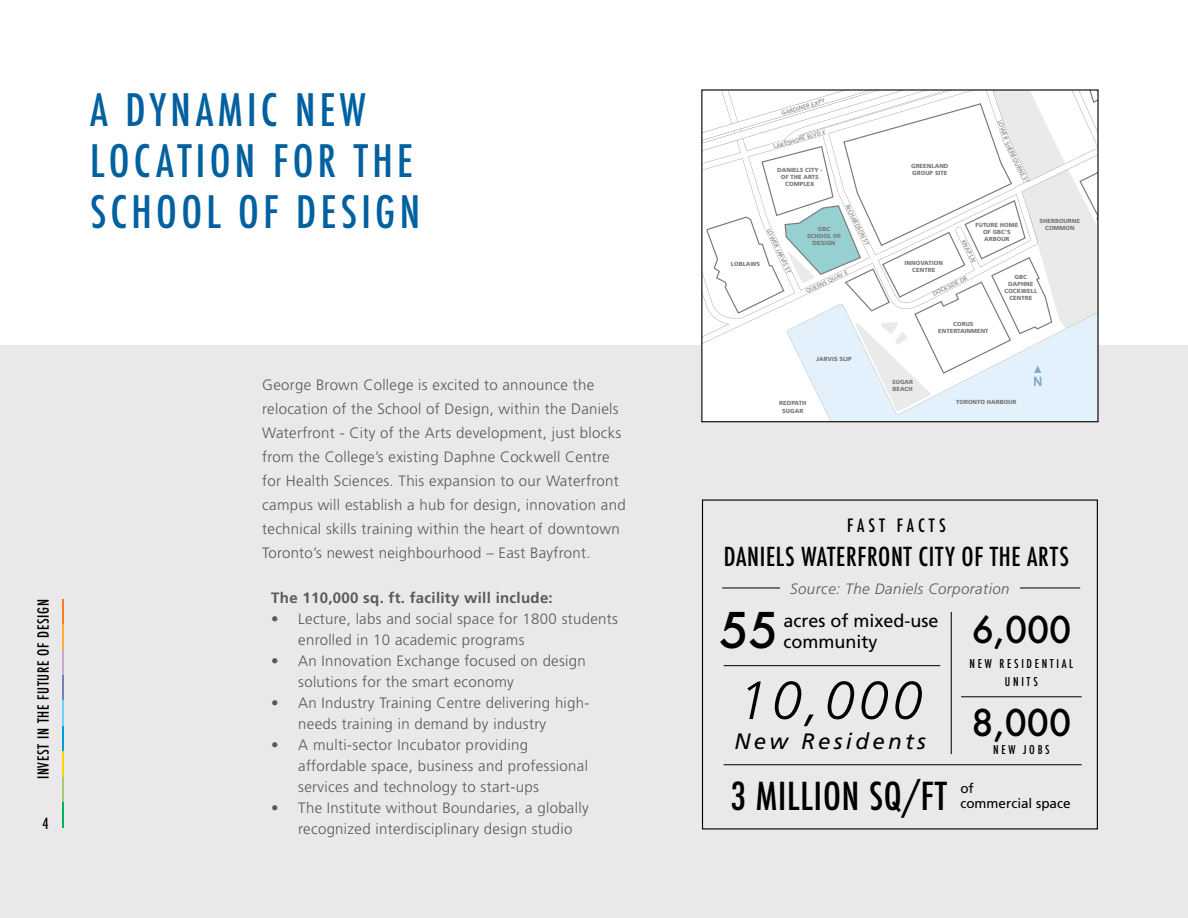
<style>
.page{position:relative;width:1188px;height:918px;background:#fff}
.page>*{position:absolute;margin:0;border:0;box-sizing:border-box;transform-origin:0 0}
.t1{font:italic 300 53.7px "Frutiger LT Std";color:#000}
.t2{font:500 47.85px "Futura";color:#000}
.t3{font:500 condensed 43.5px/51px "Futura";letter-spacing:.1em;color:#0060a0}
.t4{font:500 condensed 37.5px "Futura";letter-spacing:.025em;color:#000}
.t5{font:500 35.85px "Futura";color:#000}
.t6{font:500 condensed 25.5px "Futura";letter-spacing:.025em;color:#000}
.t7{font:italic 22.35px "Frutiger LT Std";letter-spacing:.15em;color:#000}
.t8{font:18px/21px "Frutiger LT Std";color:#000}
.t9{font:500 condensed 17.85px "Futura";letter-spacing:.225em;color:#000}
.t10{font:300 15px/24px "Frutiger LT Std";letter-spacing:.02em;color:#58595b}
.t11{font:700 15px "Frutiger LT Std";letter-spacing:.02em;color:#58595b}
.t12{font:italic 300 15px "Frutiger LT Std";letter-spacing:.03em;color:#58595b}
.t13{font:500 condensed 15px "Futura";letter-spacing:.05em;color:#000}
.t14{font:13.5px/15px "Frutiger LT Std";color:#000}
.t15{font:500 condensed 11.85px/18px "Futura";letter-spacing:.225em;color:#000;text-align:center}
.t16{font:900 5.85px/7.1px "Frutiger LT Std";color:#787979;text-align:center}
.t17{font:5.85px "Frutiger LT Std";color:#787979}
</style>
<div class="page">
<div style="left:0;top:345px;width:1188px;height:573px;background:#eae8eb"></div>
<hr style="left:62px;top:599px;width:2px;height:25px;background:#f57e25">
<hr style="left:62px;top:624px;width:2px;height:26px;background:#fbaf34">
<hr style="left:62px;top:650px;width:2px;height:25px;background:#c3abd3">
<hr style="left:62px;top:675px;width:2px;height:26px;background:#7581bf">
<hr style="left:62px;top:701px;width:2px;height:25px;background:#71d0f6">
<hr style="left:62px;top:726px;width:2px;height:26px;background:#009ddc">
<hr style="left:62px;top:752px;width:2px;height:25px;background:#ffd200">
<hr style="left:62px;top:777px;width:2px;height:26px;background:#a0cf67">
<hr style="left:62px;top:803px;width:2px;height:25px;background:#00b259">
<svg style="left:703px;top:91px;width:394px;height:329px"></svg>
<div style="left:702px;top:500px;width:396px;height:329px;border:1px solid #000"></div>
<hr style="left:722px;top:588px;width:358px;height:1px;background:#000">
<div style="left:780px;top:573px;width:240px;height:24px;background:#eae8eb"></div>
<hr style="left:951px;top:612px;width:1px;height:142px;background:#000">
<hr style="left:724px;top:665px;width:216px;height:1px;background:#000">
<hr style="left:961px;top:697px;width:121px;height:1px;background:#000">
<hr style="left:724px;top:764px;width:358px;height:1px;background:#000">
<h3 class="t3" style="left:90px;top:85px;width:332px">A DYNAMIC NEW<br>LOCATION FOR THE<br>SCHOOL OF DESIGN</h3>
<p class="t13" style="left:34px;top:779px;width:182px;rotate:-90deg">INVEST IN THE FUTURE OF DESIGN</p>
<p class="t13" style="left:43px;top:814px;width:8px">4</p>
<p class="t10" style="left:262px;top:373px;width:365px">George Brown College is excited to announce the relocation of the School of Design, within the Daniels Waterfront - City of the Arts development, just blocks from the College’s existing Daphne Cockwell Centre for Health Sciences. This expansion to our Waterfront campus will establish a hub for design, innovation and technical skills training within the heart of downtown Toronto’s newest neighbourhood – East Bayfront.</p>
<p class="t11" style="left:271px;top:589px;width:283px">The 110,000 sq. ft. facility will include:</p>
<p class="t10" style="left:298px;top:609px;width:321px;line-height:21px;text-indent:-27px">• Lecture, labs and social space for 1800 students enrolled in 10 academic programs</p>
<p class="t10" style="left:298px;top:651px;width:289px;line-height:21px;text-indent:-27px">• An Innovation Exchange focused on design solutions for the smart economy</p>
<p class="t10" style="left:298px;top:693px;width:293px;line-height:21px;text-indent:-27px">• An Industry Training Centre delivering high&shy;needs training in demand by industry</p>
<p class="t10" style="left:298px;top:735px;width:291px;line-height:21px;text-indent:-27px">• A multi-sector Incubator providing affordable space, business and professional services and technology to start-ups</p>
<p class="t10" style="left:298px;top:798px;width:292px;line-height:21px;text-indent:-27px">• The Institute without Boundaries, a globally recognized interdisciplinary design studio</p>
<p class="t17" style="left:781px;top:110px;width:47px;rotate:-17deg">GARDINER EXPY</p>
<p class="t17" style="left:773px;top:143px;width:56px;rotate:-16deg">LAKESHORE BLVD E</p>
<p class="t16" style="left:777px;top:166px;width:47px">DANIELS CITY -<br>OF THE ARTS<br>COMPLEX</p>
<p class="t16" style="left:911px;top:163px;width:39px;text-align:left">GREENLAND<br>GROUP SITE</p>
<p class="t17" style="left:1003px;top:119px;width:22px;rotate:72deg">LOWER</p>
<p class="t17" style="left:1010px;top:140px;width:47px;rotate:63deg">SHERBOURNE ST</p>
<p class="t17" style="left:772px;top:227px;width:50px;rotate:65deg">LOWER JARVIS ST</p>
<p class="t16" style="left:731px;top:261px;width:31px">LOBLAWS</p>
<p class="t17" style="left:850px;top:203px;width:46px;rotate:63deg">RICHARDSON ST</p>
<p class="t16" style="left:1040px;top:217px;width:42px">SHERBOURNE<br>COMMON</p>
<p class="t16" style="left:975px;top:222px;width:44px">FUTURE HOME<br>OF GBC’S<br>ARBOUR</p>
<p class="t16" style="left:1004px;top:274px;width:34px">GBC<br>DAPHNE<br>COCKWELL<br>CENTRE</p>
<p class="t16" style="left:938px;top:320px;width:52px">CORUS<br>ENTERTAINMENT</p>
<p class="t16" style="left:807px;top:226px;width:36px">GBC<br>SCHOOL OF<br>DESIGN</p>
<p class="t17" style="left:966px;top:238px;width:26px;rotate:63deg">KNAP LN</p>
<p class="t16" style="left:905px;top:260px;width:40px">INNOVATION<br>CENTRE</p>
<p class="t17" style="left:805px;top:288px;width:47px;rotate:-25deg">QUEENS QUAY E</p>
<p class="t17" style="left:932px;top:291px;width:40px;rotate:-27deg">DOCKSIDE DR</p>
<p class="t16" style="left:817px;top:355px;width:37px">JARVIS SLIP</p>
<p class="t16" style="left:892px;top:379px;width:23px;text-align:left">SUGAR<br>BEACH</p>
<p class="t16" style="left:779px;top:400px;width:29px">REDPATH<br>SUGAR</p>
<p class="t16" style="left:956px;top:398px;width:62px">TORONTO HARBOUR</p>
<p class="t9" style="left:847px;top:514px;width:100px">FAST FACTS</p>
<h3 class="t6" style="left:724px;top:540px;width:347px">DANIELS WATERFRONT CITY OF THE ARTS</h3>
<p class="t12" style="left:790px;top:580px;width:221px">Source: The Daniels Corporation</p>
<h2 class="t2" style="left:719px;top:597px;width:61px">55</h2>
<p class="t8" style="left:783px;top:610px;width:156px">acres of mixed-use community</p>
<h3 class="t5" style="left:972px;top:605px;width:101px">6,000</h3>
<p class="t15" style="left:970px;top:655px;width:105px">NEW RESIDENTIAL<br>UNITS</p>
<h1 class="t1" style="left:738px;top:670px;width:186px">10,000</h1>
<h3 class="t7" style="left:734px;top:729px;width:193px">New Residents</h3>
<h3 class="t5" style="left:972px;top:698px;width:101px">8,000</h3>
<p class="t15" style="left:993px;top:740px;width:58px">NEW JOBS</p>
<h3 class="t4" style="left:731px;top:772px;width:218px">3 MILLION SQ/FT</h3>
<p class="t14" style="left:960px;top:781px;width:112px">of<br>commercial space</p>
</div>
